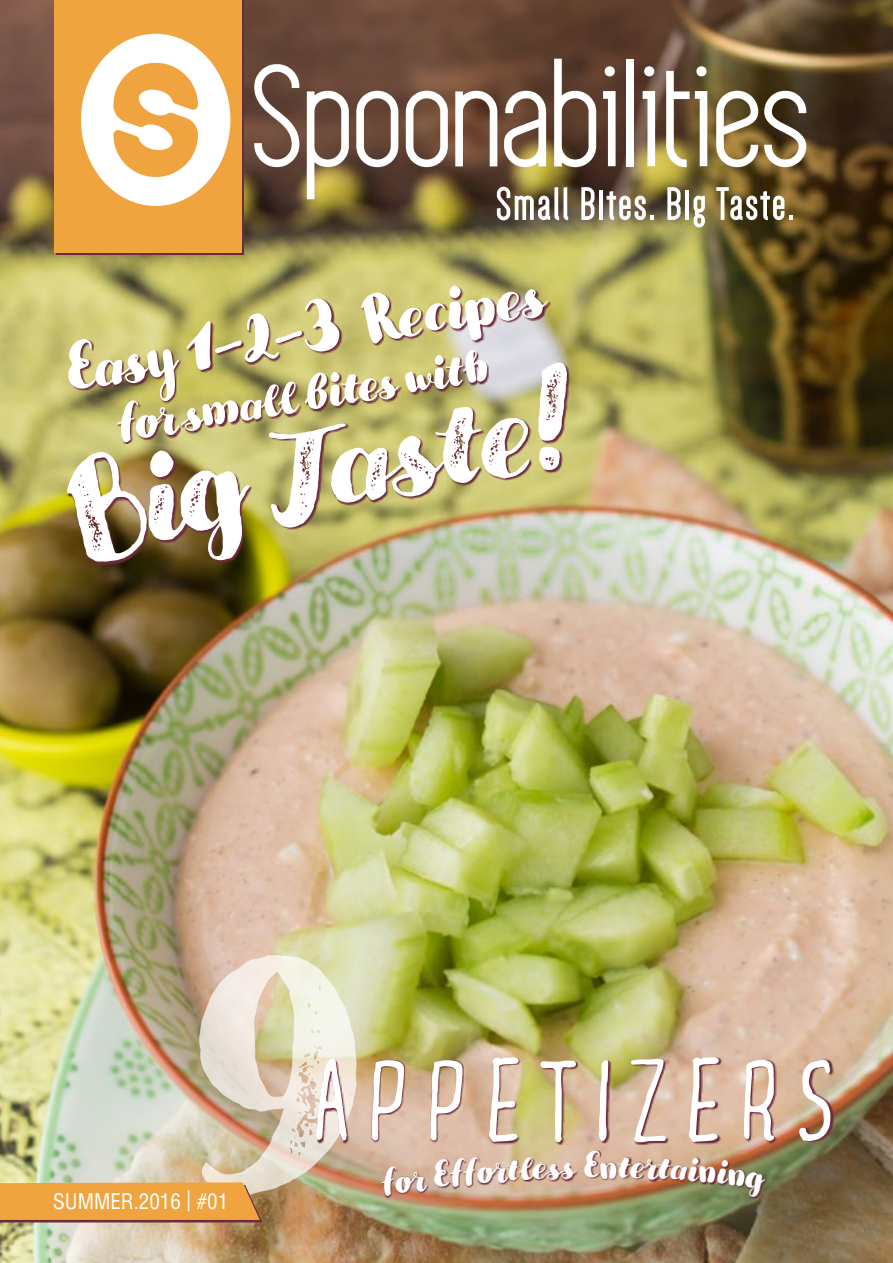
<style>
.page{position:relative;width:893px;height:1263px;background:#fff}
.page>*{position:absolute;margin:0;border:0;box-sizing:border-box;transform-origin:0 0}
.t1{font:162px "TT Compotes Apple Rough";color:#fff}
.t2{font:116.4px "TT Compotes Citro";letter-spacing:.175em;color:#fff}
.t3{font:78px "TT Compotes Apple";color:#fff}
.t4{font:61.5px "TT Compotes Apple";color:#fff}
.t5{font:43.2px "TT Compotes Apple";color:#fff}
.t6{font:condensed 21px "Helvetica LT Std";color:#fff}
</style>
<div class="page">
<img style="left:0;top:0;width:893px;height:1263px">
<div style="left:54px;top:0;width:188px;height:252px;background:#f0a43f"></div>
<svg style="left:254px;top:64px;width:45px;height:104px"></svg>
<svg style="left:307px;top:90px;width:42px;height:109px"></svg>
<svg style="left:356px;top:91px;width:42px;height:76px"></svg>
<svg style="left:406px;top:91px;width:42px;height:77px"></svg>
<svg style="left:455px;top:90px;width:42px;height:76px"></svg>
<svg style="left:504px;top:90px;width:42px;height:77px"></svg>
<svg style="left:554px;top:59px;width:42px;height:108px"></svg>
<svg style="left:605px;top:66px;width:10px;height:10px"></svg>
<svg style="left:603px;top:91px;width:13px;height:75px"></svg>
<div style="left:627px;top:59px;width:7px;height:107px;background:#fff"></div>
<svg style="left:644px;top:66px;width:10px;height:10px"></svg>
<svg style="left:643px;top:91px;width:12px;height:75px"></svg>
<svg style="left:666px;top:66px;width:41px;height:101px"></svg>
<svg style="left:716px;top:91px;width:42px;height:76px"></svg>
<svg style="left:764px;top:90px;width:42px;height:77px"></svg>
<svg style="left:497px;top:187px;width:71px;height:33px"></svg>
<svg style="left:581px;top:187px;width:73px;height:33px"></svg>
<svg style="left:667px;top:187px;width:38px;height:40px"></svg>
<svg style="left:716px;top:187px;width:76px;height:33px"></svg>
<svg style="left:81px;top:34px;width:149px;height:172px"></svg>
<img style="left:67px;top:364px;width:503px;height:201px">
<svg style="left:70px;top:286px;width:481px;height:158px;background:#b19d6a"></svg>
<svg style="left:357px;top:1057px;width:476px;height:87px;background:#c09c82"></svg>
<img style="left:0;top:955px;width:357px;height:267px">
<svg style="left:382px;top:1150px;width:384px;height:50px;background:#bf9070"></svg>
<svg style="left:380px;top:1150px;width:220px;height:46px;background:#be9584"></svg>
<svg style="left:618px;top:1157px;width:148px;height:41px;background:#946f55"></svg>
<p class="t3" style="left:58px;top:318px;width:487px;rotate:-9deg">Easy 1-2-3 Recipes</p>
<p class="t4" style="left:112px;top:383px;width:377px;rotate:-9deg">for small bites with</p>
<h1 class="t1" style="left:48px;top:395px;width:517px;rotate:-9deg">Big Taste!</h1>
<h2 class="t2" style="left:315px;top:1032px;width:519px">APPETIZERS</h2>
<p class="t6" style="left:53px;top:1188px;width:177px">SUMMER.2016 | #01</p>
<p class="t5" style="left:601px;top:1137px;width:19px">n</p>
</div>
